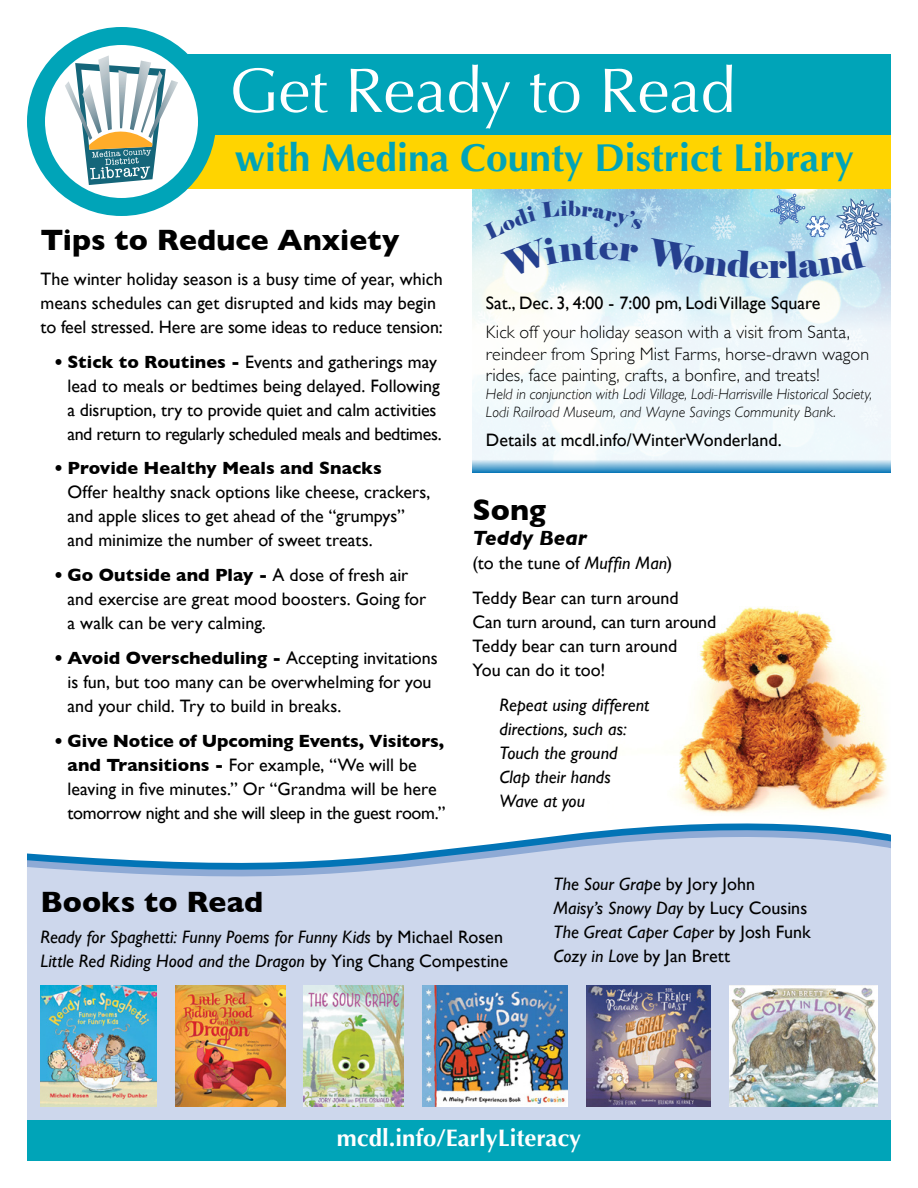
<style>
.page{position:relative;width:918px;height:1188px;background:#fff}
.page>*{position:absolute;margin:0;border:0;box-sizing:border-box;transform-origin:0 0}
.t1{font:63px "Optima";color:#fff}
.t2{font:700 39px "Optima";color:#00a4b8}
.t3{font:700 30px "Gill Sans";color:#000}
.t4{font:700 24px "Optima";color:#fff}
.t5{font:italic 700 21px "Gill Sans";color:#000}
.t6{font:18px/24px "Gill Sans";color:#000}
.t7{font:italic 18px/24px "Gill Sans";color:#000}
.t8{font:300 18px/21.6px "Gill Sans";letter-spacing:.005em;color:#000}
.t9{font:700 18px "Gill Sans";letter-spacing:.005em;color:#000}
.t10{font:italic 300 15px/18px "Gill Sans";letter-spacing:.005em;color:#000}
.s1{font-weight:700}
.s2{font-style:italic}
.s3{font-style:normal}
</style>
<div class="page">
<div style="left:27px;top:932px;width:864px;height:188px;background:#cdd7ec"></div>
<img style="left:472px;top:189px;width:419px;height:270px">
<img style="left:675px;top:607px;width:213px;height:202px">
<div style="left:81px;top:135px;width:810px;height:54px;background:#ffd400"></div>
<div style="left:81px;top:54px;width:810px;height:81px;background:#00a4b8"></div>
<svg style="left:36px;top:36px;width:171px;height:171px"></svg>
<div style="left:27px;top:27px;width:189px;height:189px;border:18px solid #00a4b8;border-radius:50%"></div>
<svg style="left:65px;top:55px;width:113px;height:130px;background:#b8cccb"></svg>
<div style="left:27px;top:1120px;width:864px;height:41px;background:#00a4b8"></div>
<svg style="left:27px;top:823px;width:864px;height:109px;fill:#cdd7ec"></svg>
<svg style="left:472px;top:459px;width:419px;height:13px;background:#84bcdb"></svg>
<img style="left:587px;top:986px;width:124px;height:121px">
<img style="left:730px;top:986px;width:148px;height:121px">
<img style="left:176px;top:986px;width:109px;height:121px">
<img style="left:422px;top:986px;width:146px;height:121px">
<img style="left:40px;top:986px;width:117px;height:121px">
<img style="left:304px;top:986px;width:100px;height:121px">
<svg style="left:483px;top:194px;width:400px;height:85px;background:#b5dbeb"></svg>
<h1 class="t1" style="left:230px;top:54px;width:508px">Get Ready to Read</h1>
<h2 class="t2" style="left:235px;top:135px;width:621px">with Medina County District Library</h2>
<h3 class="t3" style="left:40px;top:216px;width:360px">Tips to Reduce Anxiety</h3>
<p class="t6" style="left:40px;top:267px;width:404px">The winter holiday season is a busy time of year, which means schedules can get disrupted and kids may begin to feel stressed. Here are some ideas to reduce tension:</p>
<p class="t6" style="left:68px;top:349px;width:376px;text-indent:-14px"><span class="s1">• Stick to Routines -</span> Events and gatherings may lead to meals or bedtimes being delayed. Following a disruption, try to provide quiet and calm activities and return to regularly scheduled meals and bedtimes.</p>
<p class="t9" style="left:54px;top:454px;width:329px">• Provide Healthy Meals and Snacks</p>
<p class="t6" style="left:68px;top:480px;width:365px">Offer healthy snack options like cheese, crackers, and apple slices to get ahead of the “grumpys” and minimize the number of sweet treats.</p>
<p class="t6" style="left:68px;top:563px;width:360px;text-indent:-14px"><span class="s1">• Go Outside and Play -</span> A dose of fresh air and exercise are great mood boosters. Going for a walk can be very calming.</p>
<p class="t6" style="left:68px;top:646px;width:372px;text-indent:-14px"><span class="s1">• Avoid Overscheduling -</span> Accepting invitations is fun, but too many can be overwhelming for you and your child. Try to build in breaks.</p>
<p class="t6" style="left:68px;top:729px;width:379px;text-indent:-14px"><span class="s1">• Give Notice of Upcoming Events, Visitors, and Transitions -</span> For example, “We will be leaving in five minutes.” Or “Grandma will be here tomorrow night and she will sleep in the guest room.”</p>
<p class="t6" style="left:486px;top:291px;width:336px">Sat., Dec. 3, 4:00 - 7:00 pm, Lodi Village Square</p>
<p class="t8" style="left:486px;top:321px;width:385px">Kick off your holiday season with a visit from Santa, reindeer from Spring Mist Farms, horse-drawn wagon rides, face painting, crafts, a bonfire, and treats!</p>
<p class="t10" style="left:486px;top:385px;width:388px">Held in conjunction with Lodi Village, Lodi-Harrisville Historical Society,<br>Lodi Railroad Museum, and Wayne Savings Community Bank.</p>
<p class="t6" style="left:486px;top:428px;width:297px">Details at mcdl.info/WinterWonderland.</p>
<h3 class="t3" style="left:472px;top:486px;width:75px">Song</h3>
<p class="t5" style="left:472px;top:526px;width:116px">Teddy Bear</p>
<p class="t6" style="left:472px;top:546px;width:208px;line-height:34.8px">(to the tune of <span class="s2">Muffin Man</span>)<br>Teddy Bear can turn around</p>
<p class="t6" style="left:472px;top:610px;width:245px">Can turn around, can turn around<br>Teddy bear can turn around<br>You can do it too!</p>
<p class="t7" style="left:499px;top:693px;width:151px">Repeat using different directions, such as:<br>Touch the ground<br>Clap their hands<br>Wave at you</p>
<h3 class="t3" style="left:41px;top:878px;width:224px">Books to Read</h3>
<p class="t7" style="left:41px;top:925px;width:469px">Ready for Spaghetti: Funny Poems for Funny Kids <span class="s3">by Michael Rosen<br></span>Little Red Riding Hood and the Dragon <span class="s3">by Ying Chang Compestine</span></p>
<p class="t7" style="left:554px;top:872px;width:259px">The Sour Grape <span class="s3">by Jory John<br></span>Maisy’s Snowy Day <span class="s3">by Lucy Cousins<br></span>The Great Caper Caper <span class="s3">by Josh Funk<br></span>Cozy in Love <span class="s3">by Jan Brett</span></p>
<h3 class="t4" style="left:337px;top:1124px;width:246px">mcdl.info/EarlyLiteracy</h3>
</div>
